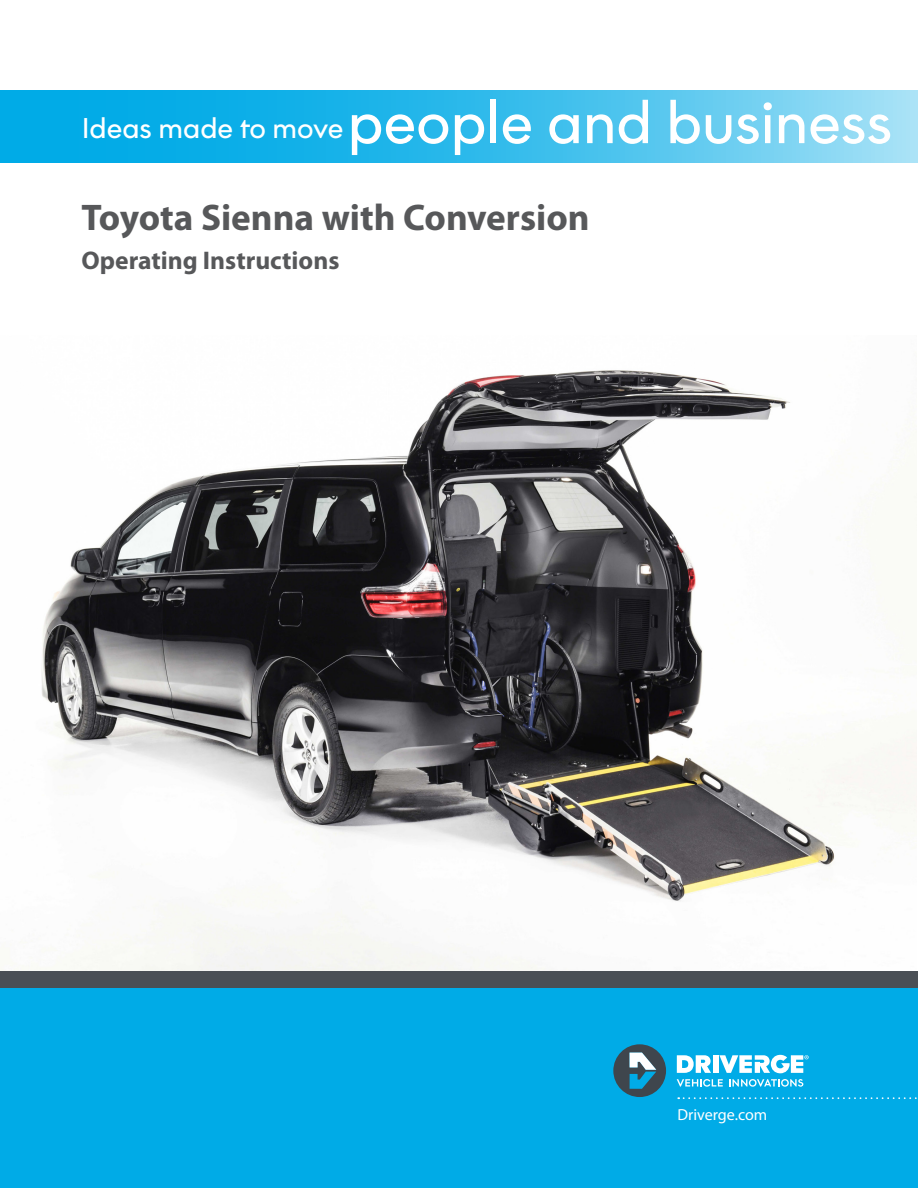
<style>
.page{position:relative;width:918px;height:1188px;background:#fff}
.page>*{position:absolute;margin:0;border:0;box-sizing:border-box;transform-origin:0 0}
.t1{font:59.4px "Graphit";color:#fff}
.t2{font:700 37.2px "Myriad Pro";color:#57585a}
.t3{font:28.5px "Graphit";color:#fff}
.t4{font:700 25.5px "Myriad Pro";color:#57585a}
.t5{font:16.05px "Myriad Pro";color:#fff}
</style>
<div class="page">
<img style="left:39px;top:370px;width:878px;height:601px">
<svg style="left:0;top:90px;width:918px;height:73px;background:#39bdeb"></svg>
<div style="left:0;top:971px;width:918px;height:23px;background:#4a4f55"></div>
<div style="left:0;top:989px;width:918px;height:199px;background:#00abe7"></div>
<svg style="left:678px;top:1097px;width:239px;height:2px"></svg>
<svg style="left:729px;top:1079px;width:74px;height:8px"></svg>
<svg style="left:677px;top:1079px;width:46px;height:8px"></svg>
<div style="left:713px;top:1055px;width:5px;height:18px;background:#fff"></div>
<svg style="left:677px;top:1055px;width:34px;height:18px"></svg>
<svg style="left:719px;top:1055px;width:90px;height:18px"></svg>
<svg style="left:613px;top:1044px;width:53px;height:53px"></svg>
<p class="t3" style="left:82px;top:110px;width:263px">Ideas made to move</p>
<p class="t1" style="left:348px;top:86px;width:546px">people and business</p>
<p class="t2" style="left:81px;top:193px;width:510px">Toyota Sienna with Conversion</p>
<p class="t4" style="left:81px;top:244px;width:260px">Operating Instructions</p>
<p class="t5" style="left:677px;top:1105px;width:91px">Driverge.com</p>
</div>
